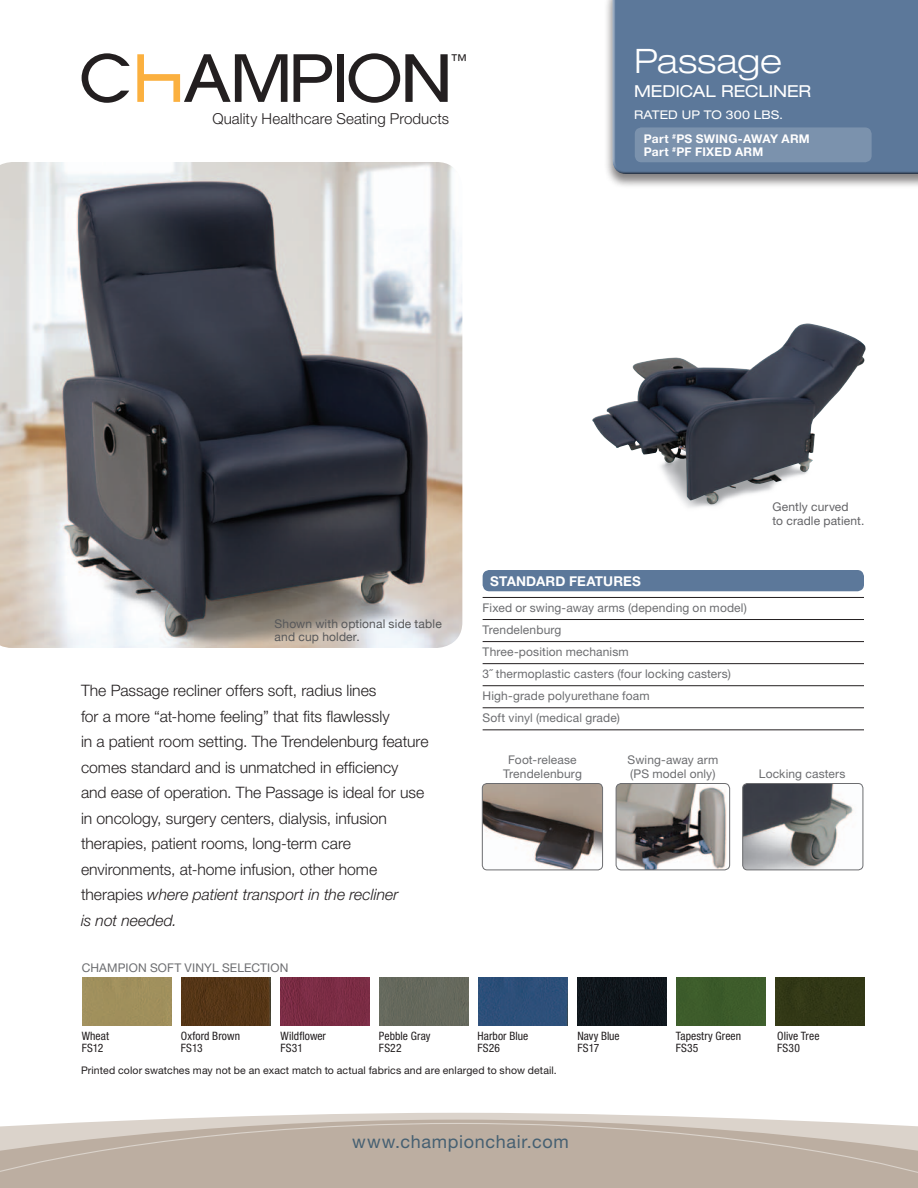
<style>
.page{position:relative;width:918px;height:1188px;background:#fff}
.page>*{position:absolute;margin:0;border:0;box-sizing:border-box;transform-origin:0 0}
.t1{font:300 expanded 33.75px "Helvetica Neue";letter-spacing:.01em;color:#fff}
.t2{font:18px "Helvetica Neue LT Std";letter-spacing:.035em;color:#466072}
.t3{font:expanded 16.5px "Helvetica Neue";letter-spacing:-.005em;color:#fff}
.t4{font:condensed 16.5px "Helvetica Neue LT Std";color:#231f20}
.t5{font:300 15.75px/25.5px "Helvetica Neue";color:#231f20}
.t6{font:300 15.15px "Helvetica Neue";letter-spacing:.005em;color:#231f20}
.t7{font:700 13.5px "Helvetica Neue LT Std";letter-spacing:.01em;color:#fff}
.t8{font:12px/22px "Helvetica Neue LT Std";letter-spacing:.01em;color:#6c6d70}
.t9{font:12px/13.5px "Helvetica Neue";letter-spacing:.01em;color:#57585a}
.t10{font:700 12px/13.5px "Helvetica Neue LT Std";letter-spacing:.025em;color:#fff}
.t11{font:12px/13.5px "Helvetica Neue LT Std";letter-spacing:.01em;color:#636366}
.t12{font:expanded 12px "Helvetica Neue";letter-spacing:.01em;color:#fff}
.t13{font:condensed 11.55px/12px "Helvetica Neue LT Std";letter-spacing:.01em;color:#231f20}
.t14{font:10.5px "Helvetica Neue LT Std";letter-spacing:.01em;color:#231f20}
.s1{font-style:italic}
</style>
<div class="page">
<img style="left:0;top:162px;width:462px;height:486px">
<img style="left:592px;top:324px;width:248px;height:181px">
<hr style="left:483px;top:730px;width:381px;height:1px;background:#231f20">
<hr style="left:483px;top:597px;width:381px;height:1px;background:#231f20">
<hr style="left:483px;top:619px;width:381px;height:1px;background:#231f20">
<hr style="left:483px;top:641px;width:381px;height:1px;background:#231f20">
<hr style="left:483px;top:663px;width:381px;height:1px;background:#231f20">
<hr style="left:483px;top:685px;width:381px;height:1px;background:#231f20">
<hr style="left:483px;top:708px;width:381px;height:1px;background:#231f20">
<div style="left:483px;top:570px;width:381px;height:21px;background:#5c789a;border-radius:7px"></div>
<img style="left:482px;top:785px;width:121px;height:85px">
<div style="left:482px;top:783px;width:121px;height:87px;border:1px solid #6c6d70;border-radius:5px"></div>
<img style="left:616px;top:784px;width:111px;height:86px">
<div style="left:616px;top:783px;width:114px;height:87px;border:1px solid #6c6d70;border-radius:5px"></div>
<img style="left:743px;top:784px;width:120px;height:86px">
<div style="left:743px;top:783px;width:120px;height:87px;border:1px solid #6c6d70;border-radius:5px"></div>
<svg style="left:145px;top:1113px;width:630px;height:7px;fill:#dbd3cb"></svg>
<svg style="left:0;top:1120px;width:918px;height:68px;background:#c1b4a8"></svg>
<div style="left:604px;top:0;width:314px;height:189px;background:#231f20;opacity:.55"></div>
<div style="left:613px;top:0;width:305px;height:175px;background:#5c789a"></div>
<div style="left:635px;top:127px;width:237px;height:35px;background:#7b92ad;border-radius:7px"></div>
<svg style="left:82px;top:53px;width:48px;height:50px"></svg>
<svg style="left:294px;top:54px;width:38px;height:48px"></svg>
<div style="left:337px;top:54px;width:7px;height:48px;background:#231f20"></div>
<svg style="left:349px;top:53px;width:99px;height:50px"></svg>
<svg style="left:137px;top:54px;width:150px;height:48px"></svg>
<div style="left:82px;top:977px;width:89px;height:49px;background:#a0905c"></div>
<img style="left:182px;top:978px;width:88px;height:48px">
<img style="left:280px;top:977px;width:89px;height:49px">
<div style="left:379px;top:977px;width:89px;height:49px;background:#66695d"></div>
<div style="left:479px;top:977px;width:89px;height:49px;background:#2d4f79"></div>
<div style="left:578px;top:978px;width:89px;height:48px;background:#0f161b"></div>
<div style="left:677px;top:977px;width:88px;height:49px;background:#3d5c2b"></div>
<div style="left:776px;top:977px;width:89px;height:49px;background:#323716"></div>
<p class="t4" style="left:451px;top:50px;width:18px">™</p>
<p class="t6" style="left:212px;top:110px;width:238px">Quality Healthcare Seating Products</p>
<h1 class="t1" style="left:634px;top:41px;width:149px">Passage</h1>
<p class="t3" style="left:634px;top:81px;width:177px">MEDICAL RECLINER</p>
<p class="t12" style="left:634px;top:108px;width:151px">RATED UP TO 300 LBS.</p>
<p class="t10" style="left:644px;top:131px;width:168px">PART <sup>#</sup>PS SWING-AWAY ARM<br>PART <sup>#</sup>PF FIXED ARM</p>
<p class="t9" style="left:275px;top:617px;width:169px">Shown with optional side table and cup holder.</p>
<p class="t5" style="left:81px;top:677px;width:349px">The Passage recliner offers soft, radius lines<br>for a more “at-home feeling” that fits flawlessly<br>in a patient room setting. The Trendelenburg feature comes standard and is unmatched in efficiency<br>and ease of operation. The Passage is ideal for use in oncology, surgery centers, dialysis, infusion therapies, patient rooms, long-term care environments, at-home infusion, other home therapies <span class="s1">where patient transport in the recliner<br>is not needed.</span></p>
<p class="t8" style="left:82px;top:956px;width:178px">CHAMPION SOFT vinyl selection</p>
<p class="t11" style="left:773px;top:500px;width:94px">Gently curved<br>to cradle patient.</p>
<p class="t7" style="left:490px;top:572px;width:152px">STANDARD FEATURES</p>
<p class="t8" style="left:483px;top:597px;width:266px">Fixed or swing-away arms (depending on model)<br>Trendelenburg<br>Three-position mechanism<br>3˝ thermoplastic casters (four locking casters)<br>High-grade polyurethane foam<br>Soft vinyl (medical grade)</p>
<p class="t8" style="left:503px;top:753px;width:80px;line-height:13.5px;text-align:center">Foot-release<br>Trendelenburg</p>
<p class="t8" style="left:627px;top:753px;width:92px;line-height:13.5px">Swing-away arm (PS model only)</p>
<p class="t8" style="left:759px;top:763px;width:88px">Locking casters</p>
<p class="t13" style="left:82px;top:1030px;width:29px">Wheat<br>FS12</p>
<p class="t13" style="left:181px;top:1030px;width:61px">Oxford Brown<br>FS13</p>
<p class="t13" style="left:281px;top:1030px;width:47px">Wildflower<br>FS31</p>
<p class="t13" style="left:379px;top:1030px;width:53px">Pebble Gray<br>FS22</p>
<p class="t13" style="left:477px;top:1030px;width:52px">Harbor Blue<br>FS26</p>
<p class="t13" style="left:577px;top:1030px;width:44px">Navy Blue<br>FS17</p>
<p class="t13" style="left:676px;top:1030px;width:67px">Tapestry Green<br>FS35</p>
<p class="t13" style="left:777px;top:1030px;width:44px">Olive Tree<br>FS30</p>
<p class="t14" style="left:81px;top:1064px;width:477px">Printed color swatches may not be an exact match to actual fabrics and are enlarged to show detail.</p>
<p class="t2" style="left:352px;top:1131px;width:218px">www.championchair.com</p>
</div>
